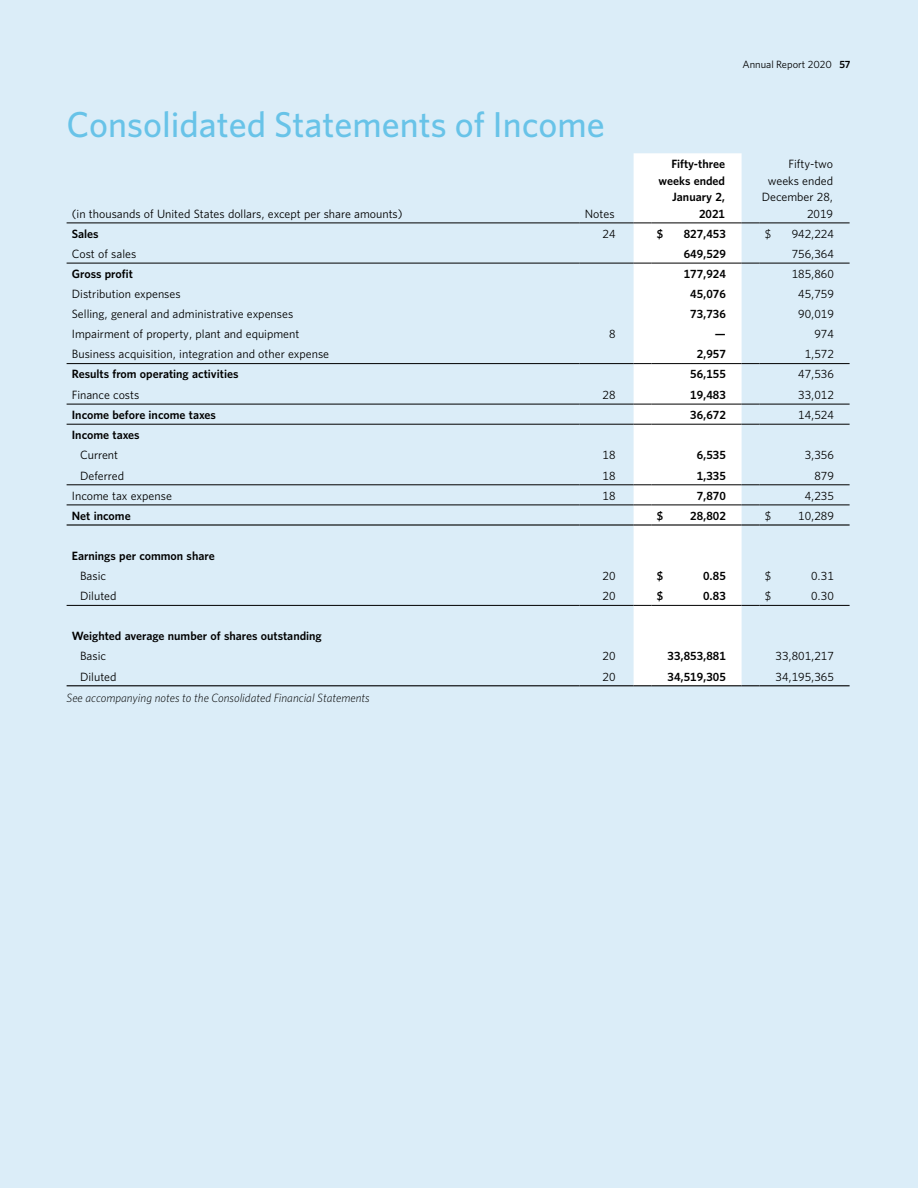
<style>
.page{position:relative;width:918px;height:1188px;background:#dbedf8}
.page>*{position:absolute;margin:0;border:0;box-sizing:border-box;transform-origin:0 0}
.back_Level_1_head_ne{font:500 36px "Whitney";color:#68c3e8}
.Back_Table_text{font:12px/16.5px "Whitney";color:#000;text-align:right}
.Back_Table_text-2{font:600 12px/16.5px "Whitney";color:#000;text-align:right}
.back_Footnotes{font:italic 300 12px "Whitney";color:#000}
.t1{font:10.5px "Whitney";color:#000}
.s1{font-weight:600}
</style>
<div class="page">
<div style="left:634px;top:153px;width:108px;height:532px;background:#fff"></div>
<hr style="left:67px;top:223px;width:513px;height:1px;background:#000">
<hr style="left:580px;top:223px;width:54px;height:1px;background:#000">
<svg style="left:634px;top:223px;width:18px;height:1px"></svg>
<hr style="left:652px;top:223px;width:90px;height:1px;background:#000">
<svg style="left:742px;top:223px;width:18px;height:1px"></svg>
<hr style="left:760px;top:223px;width:90px;height:1px;background:#000">
<hr style="left:67px;top:263px;width:513px;height:1px;background:#000">
<hr style="left:580px;top:263px;width:54px;height:1px;background:#000">
<svg style="left:634px;top:263px;width:18px;height:1px"></svg>
<hr style="left:652px;top:263px;width:90px;height:1px;background:#000">
<svg style="left:742px;top:263px;width:18px;height:1px"></svg>
<hr style="left:760px;top:263px;width:90px;height:1px;background:#000">
<hr style="left:67px;top:363px;width:513px;height:1px;background:#000">
<hr style="left:580px;top:363px;width:54px;height:1px;background:#000">
<svg style="left:634px;top:363px;width:18px;height:1px"></svg>
<hr style="left:652px;top:363px;width:90px;height:1px;background:#000">
<svg style="left:742px;top:363px;width:18px;height:1px"></svg>
<hr style="left:760px;top:363px;width:90px;height:1px;background:#000">
<hr style="left:67px;top:404px;width:513px;height:1px;background:#000">
<hr style="left:580px;top:404px;width:54px;height:1px;background:#000">
<svg style="left:634px;top:404px;width:18px;height:1px"></svg>
<hr style="left:652px;top:404px;width:90px;height:1px;background:#000">
<svg style="left:742px;top:404px;width:18px;height:1px"></svg>
<hr style="left:760px;top:404px;width:90px;height:1px;background:#000">
<hr style="left:67px;top:485px;width:513px;height:1px;background:#000">
<hr style="left:580px;top:485px;width:54px;height:1px;background:#000">
<svg style="left:634px;top:485px;width:18px;height:1px"></svg>
<hr style="left:652px;top:485px;width:90px;height:1px;background:#000">
<svg style="left:742px;top:485px;width:18px;height:1px"></svg>
<hr style="left:760px;top:485px;width:90px;height:1px;background:#000">
<hr style="left:67px;top:505px;width:513px;height:1px;background:#000">
<hr style="left:580px;top:505px;width:54px;height:1px;background:#000">
<svg style="left:634px;top:505px;width:18px;height:1px"></svg>
<hr style="left:652px;top:505px;width:90px;height:1px;background:#000">
<svg style="left:742px;top:505px;width:18px;height:1px"></svg>
<hr style="left:760px;top:505px;width:90px;height:1px;background:#000">
<hr style="left:67px;top:524px;width:513px;height:2px;background:#000">
<hr style="left:580px;top:524px;width:54px;height:2px;background:#000">
<svg style="left:634px;top:524px;width:18px;height:2px"></svg>
<hr style="left:652px;top:524px;width:90px;height:2px;background:#000">
<svg style="left:742px;top:524px;width:18px;height:2px"></svg>
<hr style="left:760px;top:524px;width:90px;height:2px;background:#000">
<hr style="left:67px;top:605px;width:513px;height:1px;background:#000">
<hr style="left:580px;top:605px;width:54px;height:1px;background:#000">
<svg style="left:634px;top:605px;width:18px;height:1px"></svg>
<hr style="left:652px;top:605px;width:90px;height:1px;background:#000">
<svg style="left:742px;top:605px;width:18px;height:1px"></svg>
<hr style="left:760px;top:605px;width:90px;height:1px;background:#000">
<hr style="left:67px;top:685px;width:513px;height:1px;background:#000">
<hr style="left:580px;top:685px;width:54px;height:1px;background:#000">
<svg style="left:634px;top:685px;width:18px;height:1px"></svg>
<hr style="left:652px;top:685px;width:90px;height:1px;background:#000">
<svg style="left:742px;top:685px;width:18px;height:1px"></svg>
<hr style="left:760px;top:685px;width:90px;height:1px;background:#000">
<hr style="left:67px;top:424px;width:513px;height:1px;background:#000">
<hr style="left:580px;top:424px;width:54px;height:1px;background:#000">
<svg style="left:634px;top:424px;width:18px;height:1px"></svg>
<hr style="left:652px;top:424px;width:90px;height:1px;background:#000">
<svg style="left:742px;top:424px;width:18px;height:1px"></svg>
<hr style="left:760px;top:424px;width:90px;height:1px;background:#000">
<h1 class="back_Level_1_head_ne" style="left:67px;top:100px;width:540px">Consolidated Statements of Income</h1>
<p class="Back_Table_text" style="left:72px;top:205px;width:332px">(in thousands of United States dollars, except per share amounts)</p>
<p class="Back_Table_text" style="left:585px;top:205px;width:31px">Notes</p>
<p class="t1" style="left:736px;top:57px;width:113px">An ual Report 2020 <span class="s1">57</span></p>
<p class="t1" style="left:742px;top:57px;width:110px">Annual Report 2020 <span class="s1">57</span></p>
<p class="Back_Table_text-2" style="left:659px;top:155px;width:68px">Fifty-three weeks ended<br>January 2,<br>2021</p>
<p class="Back_Table_text" style="left:762px;top:155px;width:73px">Fifty-two weeks ended<br>December 28,<br>2019</p>
<p class="Back_Table_text-2" style="left:72px;top:225px;width:28px">Sales</p>
<p class="Back_Table_text" style="left:603px;top:225px;width:14px">24</p>
<p class="Back_Table_text-2" style="left:657px;top:225px;width:8px">$</p>
<p class="Back_Table_text-2" style="left:684px;top:225px;width:44px">827,453</p>
<p class="Back_Table_text" style="left:765px;top:225px;width:8px">$</p>
<p class="Back_Table_text" style="left:792px;top:225px;width:44px">942,224</p>
<p class="Back_Table_text" style="left:72px;top:245px;width:66px">Cost of sales</p>
<p class="Back_Table_text-2" style="left:684px;top:245px;width:44px">649,529</p>
<p class="Back_Table_text" style="left:792px;top:245px;width:44px">756,364</p>
<p class="Back_Table_text-2" style="left:72px;top:265px;width:63px">Gross profit</p>
<p class="Back_Table_text-2" style="left:684px;top:265px;width:44px">177,924</p>
<p class="Back_Table_text" style="left:792px;top:265px;width:44px">185,860</p>
<p class="Back_Table_text" style="left:72px;top:285px;width:110px">Distribution expenses</p>
<p class="Back_Table_text-2" style="left:690px;top:285px;width:37px">45,076</p>
<p class="Back_Table_text" style="left:798px;top:285px;width:37px">45,759</p>
<p class="Back_Table_text" style="left:72px;top:305px;width:223px">Selling, general and administrative expenses</p>
<p class="Back_Table_text-2" style="left:690px;top:305px;width:37px">73,736</p>
<p class="Back_Table_text" style="left:798px;top:305px;width:37px">90,019</p>
<p class="Back_Table_text" style="left:72px;top:326px;width:229px">Impairment of property, plant and equipment</p>
<p class="Back_Table_text" style="left:609px;top:326px;width:8px">8</p>
<p class="Back_Table_text-2" style="left:715px;top:326px;width:12px">—</p>
<p class="Back_Table_text" style="left:814px;top:326px;width:21px">974</p>
<p class="Back_Table_text" style="left:72px;top:346px;width:259px">Business acquisition, integration and other expense</p>
<p class="Back_Table_text-2" style="left:697px;top:346px;width:31px">2,957</p>
<p class="Back_Table_text" style="left:805px;top:346px;width:31px">1,572</p>
<p class="Back_Table_text-2" style="left:72px;top:366px;width:168px">Results from operating activities</p>
<p class="Back_Table_text-2" style="left:690px;top:366px;width:37px">56,155</p>
<p class="Back_Table_text" style="left:798px;top:366px;width:37px">47,536</p>
<p class="Back_Table_text" style="left:72px;top:386px;width:69px">Finance costs</p>
<p class="Back_Table_text" style="left:603px;top:386px;width:14px">28</p>
<p class="Back_Table_text-2" style="left:690px;top:386px;width:37px">19,483</p>
<p class="Back_Table_text" style="left:798px;top:386px;width:37px">33,012</p>
<p class="Back_Table_text-2" style="left:72px;top:406px;width:146px">Income before income taxes</p>
<p class="Back_Table_text-2" style="left:690px;top:406px;width:37px">36,672</p>
<p class="Back_Table_text" style="left:798px;top:406px;width:37px">14,524</p>
<p class="Back_Table_text-2" style="left:72px;top:427px;width:69px">Income taxes</p>
<p class="Back_Table_text" style="left:80px;top:447px;width:40px">Current</p>
<p class="Back_Table_text" style="left:603px;top:447px;width:14px">18</p>
<p class="Back_Table_text-2" style="left:697px;top:447px;width:31px">6,535</p>
<p class="Back_Table_text" style="left:805px;top:447px;width:31px">3,356</p>
<p class="Back_Table_text" style="left:80px;top:467px;width:45px">Deferred</p>
<p class="Back_Table_text" style="left:603px;top:467px;width:14px">18</p>
<p class="Back_Table_text-2" style="left:697px;top:467px;width:31px">1,335</p>
<p class="Back_Table_text" style="left:814px;top:467px;width:21px">879</p>
<p class="Back_Table_text" style="left:72px;top:487px;width:102px">Income tax expense</p>
<p class="Back_Table_text" style="left:603px;top:487px;width:14px">18</p>
<p class="Back_Table_text-2" style="left:697px;top:487px;width:31px">7,870</p>
<p class="Back_Table_text" style="left:805px;top:487px;width:31px">4,235</p>
<p class="Back_Table_text-2" style="left:72px;top:507px;width:60px">Net income</p>
<p class="Back_Table_text-2" style="left:657px;top:507px;width:8px">$</p>
<p class="Back_Table_text-2" style="left:690px;top:507px;width:37px">28,802</p>
<p class="Back_Table_text" style="left:765px;top:507px;width:8px">$</p>
<p class="Back_Table_text" style="left:798px;top:507px;width:37px">10,289</p>
<p class="Back_Table_text-2" style="left:72px;top:547px;width:144px">Earnings per common share</p>
<p class="Back_Table_text" style="left:80px;top:567px;width:28px">Basic</p>
<p class="Back_Table_text" style="left:603px;top:567px;width:14px">20</p>
<p class="Back_Table_text-2" style="left:657px;top:567px;width:8px">$</p>
<p class="Back_Table_text-2" style="left:703px;top:567px;width:24px">0.85</p>
<p class="Back_Table_text" style="left:765px;top:567px;width:8px">$</p>
<p class="Back_Table_text" style="left:811px;top:567px;width:24px">0.31</p>
<p class="Back_Table_text" style="left:80px;top:587px;width:38px">Diluted</p>
<p class="Back_Table_text" style="left:603px;top:587px;width:14px">20</p>
<p class="Back_Table_text-2" style="left:657px;top:587px;width:8px">$</p>
<p class="Back_Table_text-2" style="left:703px;top:587px;width:24px">0.83</p>
<p class="Back_Table_text" style="left:765px;top:587px;width:8px">$</p>
<p class="Back_Table_text" style="left:811px;top:587px;width:24px">0.30</p>
<p class="Back_Table_text-2" style="left:72px;top:628px;width:252px">Weighted average number of shares outstanding</p>
<p class="Back_Table_text" style="left:80px;top:648px;width:28px">Basic</p>
<p class="Back_Table_text" style="left:603px;top:648px;width:14px">20</p>
<p class="Back_Table_text-2" style="left:668px;top:648px;width:60px">33,853,881</p>
<p class="Back_Table_text" style="left:776px;top:648px;width:60px">33,801,217</p>
<p class="Back_Table_text" style="left:80px;top:668px;width:38px">Diluted</p>
<p class="Back_Table_text" style="left:603px;top:668px;width:14px">20</p>
<p class="Back_Table_text-2" style="left:668px;top:668px;width:60px">34,519,305</p>
<p class="Back_Table_text" style="left:776px;top:668px;width:60px">34,195,365</p>
<p class="back_Footnotes" style="left:67px;top:690px;width:305px">See accompanying notes to the Consolidated Financial Statements</p>
</div>
